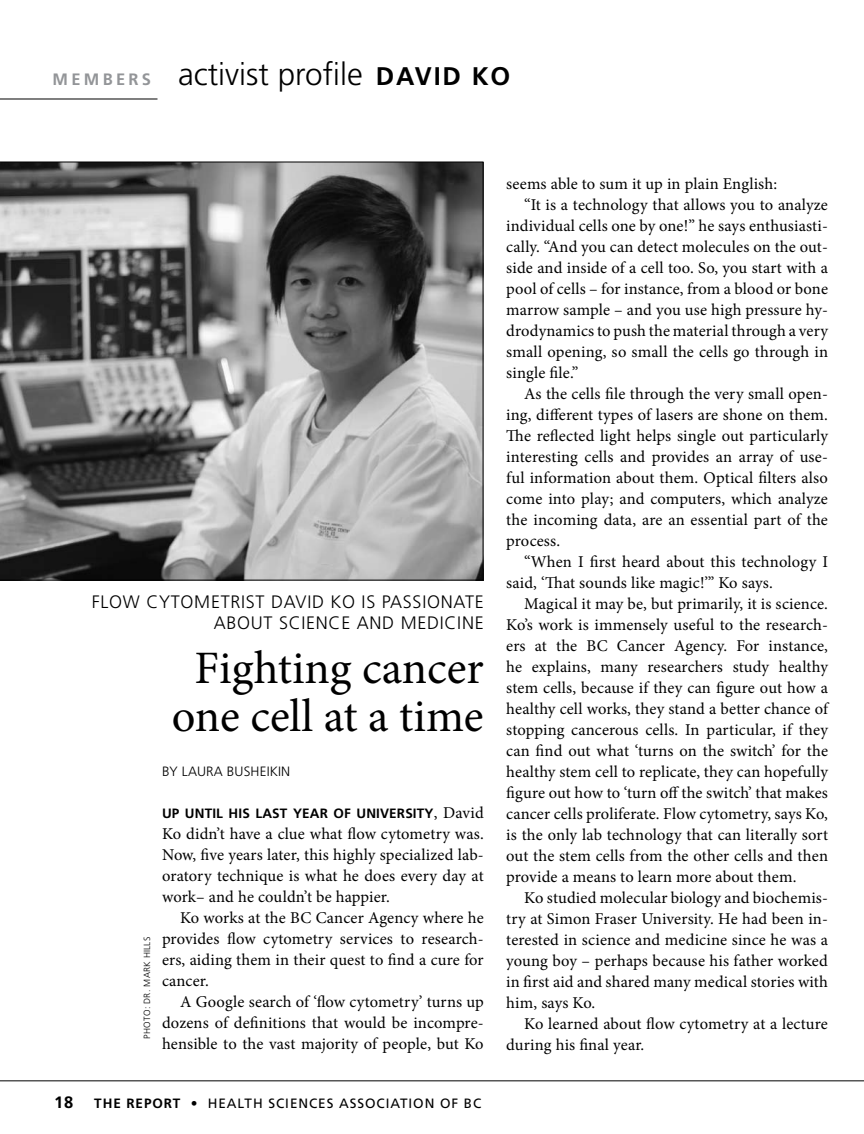
<style>
.page{position:relative;width:864px;height:1134px;background:#fff}
.page>*{position:absolute;margin:0;border:0;box-sizing:border-box;transform-origin:0 0}
.t1{font:46.5px/48px "Minion Pro";color:#000;text-align:center}
.t2{font:300 31.5px "Frutiger";color:#000}
.t3{font:300 18px/21px "Frutiger";letter-spacing:.04em;color:#000;text-align:right}
.t4{font:16.5px/21px "Minion Pro";letter-spacing:.005em;color:#000;text-align:justify}
.t5{font:700 16.5px "Frutiger";color:#939598}
.t6{font:700 16.5px "Frutiger";color:#000}
.t7{font:13.5px "Frutiger";letter-spacing:.07em;color:#000}
.t8{font:700 13.5px "Frutiger";letter-spacing:.01em;color:#000}
.t9{font:300 13.5px "Frutiger";letter-spacing:.01em;color:#000}
.t10{font:300 9px "Frutiger";letter-spacing:.03em;color:#000}
.s1{font-weight:700;font-size:25.5px}
.s2{font-family:"Minion Pro";font-weight:400;font-size:16.5px}
.s3{font-weight:700}
</style>
<div class="page">
<hr style="left:0;top:99px;width:158px;height:1px;background:#000">
<hr style="left:0;top:1080px;width:864px;height:1px;background:#000">
<svg style="left:0;top:162px;width:483px;height:418px;background:#818181"></svg>
<p class="t5" style="left:52px;top:69px;width:76px">ME MBERS</p>
<h2 class="t2" style="left:178px;top:56px;width:334px">activist profile <span class="s1">DAVID KO</span></h2>
<p class="t3" style="left:92px;top:591px;width:393px">FLOW CYTOMETRIST DAVID KO IS PASSIONATE<br>ABOUT SCIENCE AND MEDICINE</p>
<h1 class="t1" style="left:172px;top:645px;width:314px">Fighting cancer one cell at a time</h1>
<p class="t10" style="left:142px;top:1039px;width:103px;rotate:-90deg">photo: DR. MARK HILLS</p>
<p class="t9" style="left:162px;top:764px;width:128px">BY LAURA BUSHEIKIN</p>
<p class="t8" style="left:162px;top:806px;width:323px">UP UNTIL HIS LAST YEAR OF UNIVERSITY<span class="s2">, David</span></p>
<p class="t4" style="left:162px;top:824px;width:323px">Ko didn’t have a clue what flow cytometry was.<br>Now, five years later, this highly specialized lab&shy;oratory technique is what he does every day at work– and he couldn’t be happier.</p>
<p class="t4" style="left:162px;top:908px;width:323px;text-indent:18px">Ko works at the BC Cancer Agency where he provides flow cytometry services to research&shy;ers, aiding them in their quest to find a cure for cancer.</p>
<p class="t4" style="left:162px;top:992px;width:323px;text-indent:18px">A Google search of ‘flow cytometry’ turns up dozens of definitions that would be incompre&shy;hensible to the vast majority of people, but Ko</p>
<p class="t6" style="left:54px;top:1093px;width:21px">18</p>
<p class="t7" style="left:94px;top:1095px;width:389px"><span class="s3">THE REPORT</span> • heaLTH SCIE NCES ASSOCIATION OF BC</p>
<p class="t4" style="left:506px;top:173px;width:272px">seems able to sum it up in plain English:</p>
<p class="t4" style="left:524px;top:194px;width:305px">“It is a technology that allows you to analyze</p>
<p class="t4" style="left:506px;top:215px;width:323px">individual cells one by one!” he says enthusiasti-</p>
<p class="t4" style="left:506px;top:236px;width:323px">cally. “And you can detect molecules on the out-</p>
<p class="t4" style="left:506px;top:257px;width:323px">side and inside of a cell too. So, you start with a</p>
<p class="t4" style="left:506px;top:278px;width:323px">pool of cells – for instance, from a blood or bone</p>
<p class="t4" style="left:506px;top:299px;width:323px">marrow sample – and you use high pressure hy-</p>
<p class="t4" style="left:506px;top:320px;width:323px">drodynamics to push the material through a very</p>
<p class="t4" style="left:506px;top:341px;width:323px">small opening, so small the cells go through in</p>
<p class="t4" style="left:506px;top:362px;width:74px">single file.”</p>
<p class="t4" style="left:524px;top:383px;width:305px">As the cells file through the very small open-</p>
<p class="t4" style="left:506px;top:404px;width:323px">ing, different types of lasers are shone on them.</p>
<p class="t4" style="left:506px;top:425px;width:323px">The reflected light helps single out particularly</p>
<p class="t4" style="left:506px;top:446px;width:323px">interesting cells and provides an array of use-</p>
<p class="t4" style="left:506px;top:467px;width:323px">ful information about them. Optical filters also</p>
<p class="t4" style="left:506px;top:488px;width:323px">come into play; and computers, which analyze</p>
<p class="t4" style="left:506px;top:509px;width:323px">the incoming data, are an essential part of the</p>
<p class="t4" style="left:506px;top:530px;width:55px">process.</p>
<p class="t4" style="left:524px;top:551px;width:305px">“When I first heard about this technology I</p>
<p class="t4" style="left:506px;top:572px;width:268px">said, ‘That sounds like magic!’” Ko says.</p>
<p class="t4" style="left:524px;top:593px;width:305px">Magical it may be, but primarily, it is science.</p>
<p class="t4" style="left:506px;top:614px;width:323px">Ko’s work is immensely useful to the research-</p>
<p class="t4" style="left:506px;top:635px;width:323px">ers at the BC Cancer Agency. For instance,</p>
<p class="t4" style="left:506px;top:656px;width:323px">he explains, many researchers study healthy</p>
<p class="t4" style="left:506px;top:677px;width:323px">stem cells, because if they can figure out how a</p>
<p class="t4" style="left:506px;top:698px;width:323px">healthy cell works, they stand a better chance of</p>
<p class="t4" style="left:506px;top:719px;width:323px">stopping cancerous cells. In particular, if they</p>
<p class="t4" style="left:506px;top:740px;width:323px">can find out what ‘turns on the switch’ for the</p>
<p class="t4" style="left:506px;top:761px;width:323px">healthy stem cell to replicate, they can hopefully</p>
<p class="t4" style="left:506px;top:782px;width:323px">figure out how to ‘turn off the switch’ that makes</p>
<p class="t4" style="left:506px;top:803px;width:323px">cancer cells proliferate. Flow cytometry, says Ko,</p>
<p class="t4" style="left:506px;top:824px;width:323px">is the only lab technology that can literally sort</p>
<p class="t4" style="left:506px;top:845px;width:323px">out the stem cells from the other cells and then</p>
<p class="t4" style="left:506px;top:866px;width:292px">provide a means to learn more about them.</p>
<p class="t4" style="left:524px;top:887px;width:305px">Ko studied molecular biology and biochemis-</p>
<p class="t4" style="left:506px;top:908px;width:323px">try at Simon Fraser University. He had been in-</p>
<p class="t4" style="left:506px;top:929px;width:323px">terested in science and medicine since he was a</p>
<p class="t4" style="left:506px;top:950px;width:323px">young boy – perhaps because his father worked</p>
<p class="t4" style="left:506px;top:971px;width:323px">in first aid and shared many medical stories with</p>
<p class="t4" style="left:506px;top:992px;width:91px">him, says Ko.</p>
<p class="t4" style="left:524px;top:1013px;width:305px">Ko learned about flow cytometry at a lecture</p>
<p class="t4" style="left:506px;top:1034px;width:140px">during his final year.</p>
</div>
